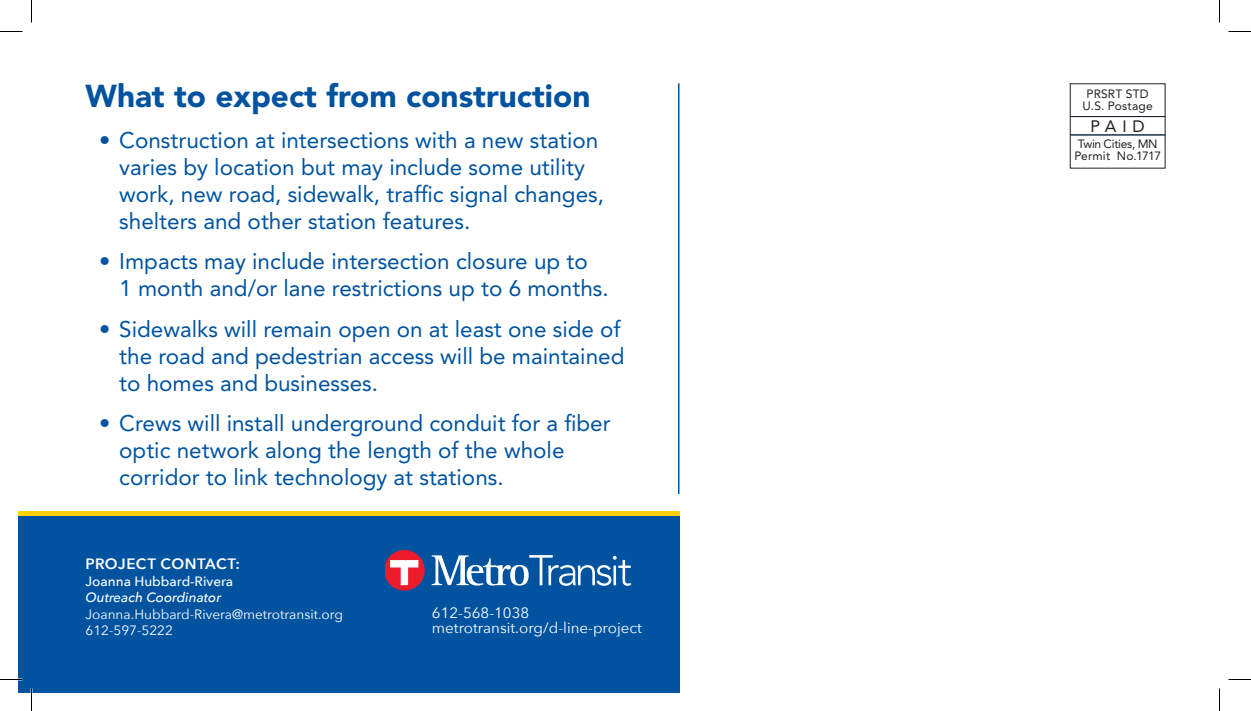
<style>
.page{position:relative;width:1251px;height:711px;background:#fff}
.page>*{position:absolute;margin:0;border:0;box-sizing:border-box;transform-origin:0 0}
.t1{font:900 31.5px "Avenir LT Std";color:#0153a0}
.t2{font:22.5px/27px "Avenir LT Std";color:#0153a0}
.t3{font:16.5px "Avenir LT Std";color:#231f20}
.t4{font:15px "Avenir Next";color:#fff}
.t5{font:600 15px "Avenir Next";letter-spacing:.025em;color:#fff}
.t6{font:13.5px/16.5px "Avenir Next";color:#fff}
.t7{font:500 13.5px/16.5px "Avenir Next";color:#fff}
.t8{font:12px "Avenir LT Std";letter-spacing:.005em;color:#231f20}
.t9{font:12px "Avenir LT Std";letter-spacing:-.025em;color:#231f20}
.s1{font-style:italic}
</style>
<div class="page">
<div style="left:18px;top:516px;width:662px;height:177px;background:#0153a0"></div>
<svg style="left:386px;top:550px;width:39px;height:41px"></svg>
<svg style="left:432px;top:555px;width:199px;height:31px"></svg>
<hr style="left:18px;top:512px;width:662px;height:4px;background:#fed105">
<hr style="left:1070px;top:116px;width:96px;height:1px;background:#231f20">
<hr style="left:1070px;top:135px;width:96px;height:1px;background:#231f20">
<hr style="left:678px;top:83px;width:2px;height:411px;background:#0153a0">
<svg style="left:0;top:31px;width:22px;height:1px"></svg>
<svg style="left:1228px;top:31px;width:23px;height:1px"></svg>
<svg style="left:0;top:679px;width:22px;height:1px"></svg>
<svg style="left:1228px;top:679px;width:23px;height:1px"></svg>
<svg style="left:31px;top:0;width:1px;height:22px"></svg>
<svg style="left:31px;top:688px;width:1px;height:23px"></svg>
<svg style="left:1219px;top:0;width:1px;height:22px"></svg>
<svg style="left:1219px;top:688px;width:1px;height:23px"></svg>
<p class="t1" style="left:86px;top:77px;width:506px">What to expect from construction</p>
<p class="t2" style="left:119px;top:127px;width:486px;text-indent:-20px">• Construction at intersections with a new station varies by location but may include some utility work, new road, sidewalk, traffic signal changes, shelters and other station features.</p>
<p class="t2" style="left:119px;top:248px;width:491px;text-indent:-20px">• Impacts may include intersection closure up to<br>1 month and/or lane restrictions up to 6 months.</p>
<p class="t2" style="left:119px;top:316px;width:507px;text-indent:-20px">• Sidewalks will remain open on at least one side of the road and pedestrian access will be maintained to homes and businesses.</p>
<p class="t2" style="left:119px;top:410px;width:493px;text-indent:-20px">• Crews will install underground conduit for a fiber optic network along the length of the whole corridor to link technology at stations.</p>
<p class="t5" style="left:86px;top:551px;width:156px">PROJECT CONTACT:</p>
<p class="t7" style="left:86px;top:572px;width:149px">Joanna Hubbard-Rivera<br><span class="s1">Outreach Coordinator</span></p>
<p class="t6" style="left:86px;top:605px;width:259px">Joanna.Hubbard-Rivera@metrotransit.org<br>612-597-5222</p>
<p class="t4" style="left:432px;top:600px;width:99px">612-568-1038</p>
<p class="t4" style="left:432px;top:615px;width:211px">metrotransit.org/d-line-project</p>
<p class="t8" style="left:1087px;top:87px;width:64px">PRSRT STD</p>
<p class="t8" style="left:1083px;top:99px;width:72px">U.S. Postage</p>
<p class="t3" style="left:1091px;top:116px;width:56px">PAID</p>
<p class="t9" style="left:1078px;top:137px;width:81px">Twin Cities, MN</p>
<p class="t8" style="left:1074px;top:149px;width:88px">Permit No.1717</p>
</div>
